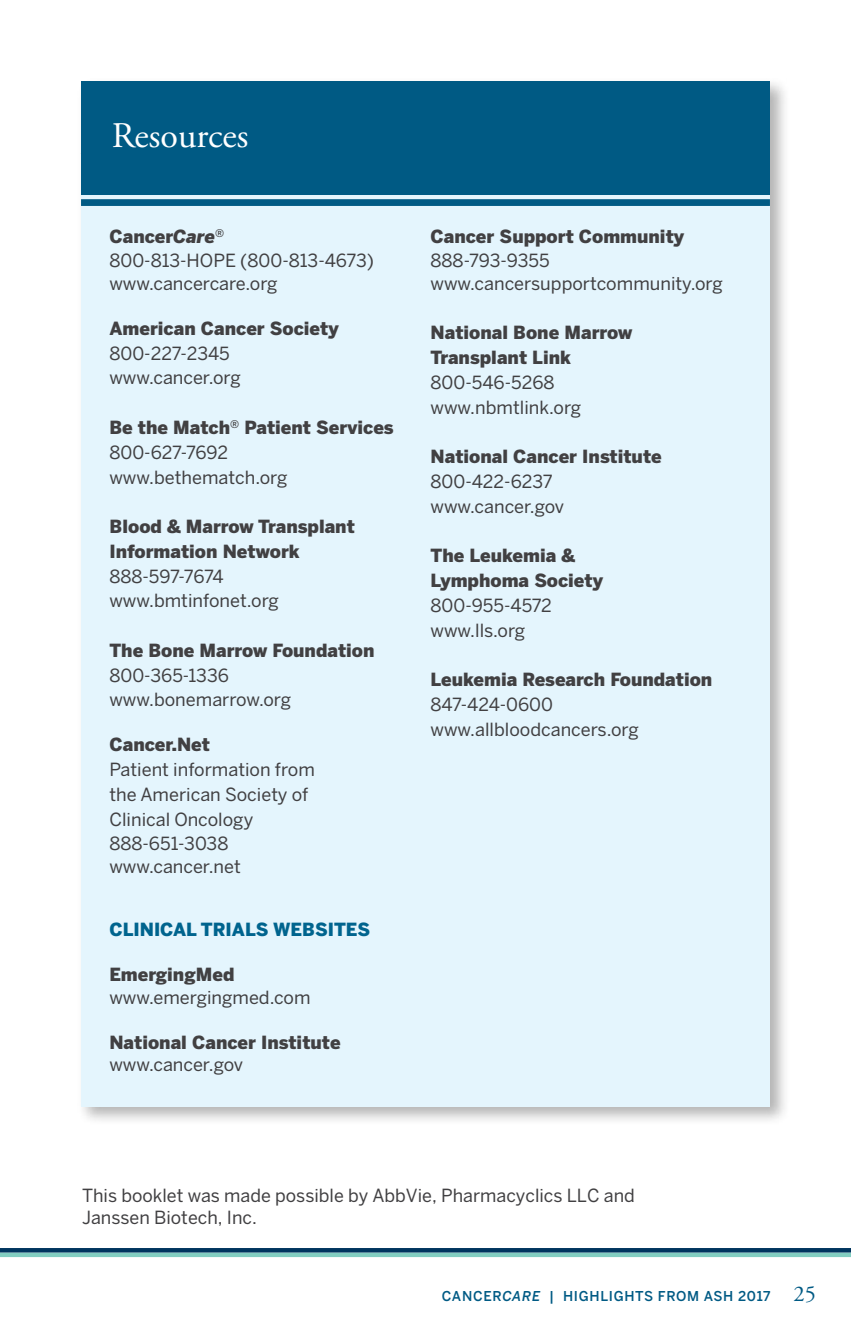
<style>
.page{position:relative;width:851px;height:1337px;background:#fff}
.page>*{position:absolute;margin:0;border:0;box-sizing:border-box;transform-origin:0 0}
.t1{font:36px "Adobe Garamond Pro";color:#fff}
.t2{font:18px/24.8px "Benton Sans";color:#414042}
.t3{font:900 18px/24.8px "Benton Sans";color:#414042}
.t4{font:900 18px "Benton Sans";color:#00648e}
.t5{font:500 13.5px "Benton Sans";letter-spacing:.05em;color:#005a84}
.s1{font-weight:900}
.s2{font-weight:900;font-style:italic}
.s3{font-style:italic}
.s4{font-family:"Adobe Garamond Pro";font-weight:400;font-size:22.5px}
</style>
<div class="page">
<div style="left:0;top:1252px;width:850px;height:5px;background:#82cec1"></div>
<hr style="left:0;top:1248px;width:850px;height:4px;background:#00355f">
<div style="left:77px;top:77px;width:713px;height:1049px;background:#000;opacity:.3"></div>
<div style="left:81px;top:81px;width:689px;height:1025px;background:#e4f5fd"></div>
<div style="left:81px;top:81px;width:689px;height:113px;background:#005a84"></div>
<div style="left:81px;top:124px;width:689px;height:71px;background:#005a84"></div>
<div style="left:81px;top:199px;width:689px;height:7px;background:#005a84"></div>
<h1 class="t1" style="left:112px;top:114px;width:138px">Resources</h1>
<p class="t2" style="left:109px;top:223px;width:266px"><span class="s1">Cancer</span><span class="s2">Care</span><sup>®<br></sup>800-813-HOPE (800-813-4673)</p>
<p class="t2" style="left:109px;top:271px;width:170px">www.cancercare.org</p>
<p class="t3" style="left:109px;top:316px;width:231px">American Cancer Society</p>
<p class="t2" style="left:109px;top:340px;width:133px">800-227-2345 www.cancer.org</p>
<p class="t2" style="left:109px;top:415px;width:286px"><span class="s1">Be the Match</span><sup>®</sup> <span class="s1">Patient Services<br></span>800‑627‑7692 www.bethematch.org</p>
<p class="t3" style="left:109px;top:514px;width:247px">Blood &amp; Marrow Transplant<br>Information Network</p>
<p class="t2" style="left:109px;top:563px;width:171px">888‑597‑7674 www.bmtinfonet.org</p>
<p class="t3" style="left:109px;top:637px;width:266px">The Bone Marrow Foundation</p>
<p class="t2" style="left:109px;top:662px;width:183px">800‑365‑1336 www.bonemarrow.org</p>
<p class="t3" style="left:109px;top:732px;width:102px">Cancer.Net</p>
<p class="t2" style="left:109px;top:757px;width:207px">Patient information from the American Society of<br>Clinical Oncology<br>888-651-3038</p>
<p class="t2" style="left:109px;top:853px;width:133px">www.cancer.net</p>
<p class="t4" style="left:109px;top:919px;width:136px">CLINICAL TRIALS</p>
<p class="t4" style="left:273px;top:919px;width:31px">WEBS</p>
<p class="t4" style="left:328px;top:919px;width:31px">ITES</p>
<p class="t3" style="left:109px;top:962px;width:127px">EmergingMed</p>
<p class="t2" style="left:109px;top:984px;width:203px">www.emergingmed.com</p>
<p class="t3" style="left:109px;top:1029px;width:233px">National Cancer Institute</p>
<p class="t2" style="left:109px;top:1052px;width:135px">www.cancer.gov</p>
<p class="t3" style="left:430px;top:223px;width:255px">Cancer Support Community</p>
<p class="t2" style="left:430px;top:249px;width:294px;line-height:22.5px">888-793-9355 www.cancersupportcommunity.org</p>
<p class="t3" style="left:430px;top:320px;width:203px">National Bone Marrow<br>Transplant Link</p>
<p class="t2" style="left:430px;top:370px;width:152px">800‑546‑5268 www.nbmtlink.org</p>
<p class="t3" style="left:430px;top:444px;width:233px">National Cancer Institute</p>
<p class="t2" style="left:430px;top:469px;width:135px">800-422-6237 www.cancer.gov</p>
<p class="t3" style="left:430px;top:543px;width:174px">The Leukemia &amp;<br>Lymphoma Society</p>
<p class="t2" style="left:430px;top:592px;width:123px">800-955-4572 www.lls.org</p>
<p class="t3" style="left:430px;top:667px;width:283px">Leukemia Research Foundation</p>
<p class="t2" style="left:430px;top:691px;width:210px">847‑424‑0600 www.allbloodcancers.org</p>
<p class="t2" style="left:82px;top:1184px;width:554px;line-height:21.6px">This booklet was made possible by AbbVie, Pharmacyclics LLC and<br>Janssen Biotech, Inc.</p>
<p class="t5" style="left:442px;top:1287px;width:375px">CANCER<span class="s3">CARE</span> | HIGH LIGHTS FROM ASH 2017 <span class="s4">25</span></p>
</div>
